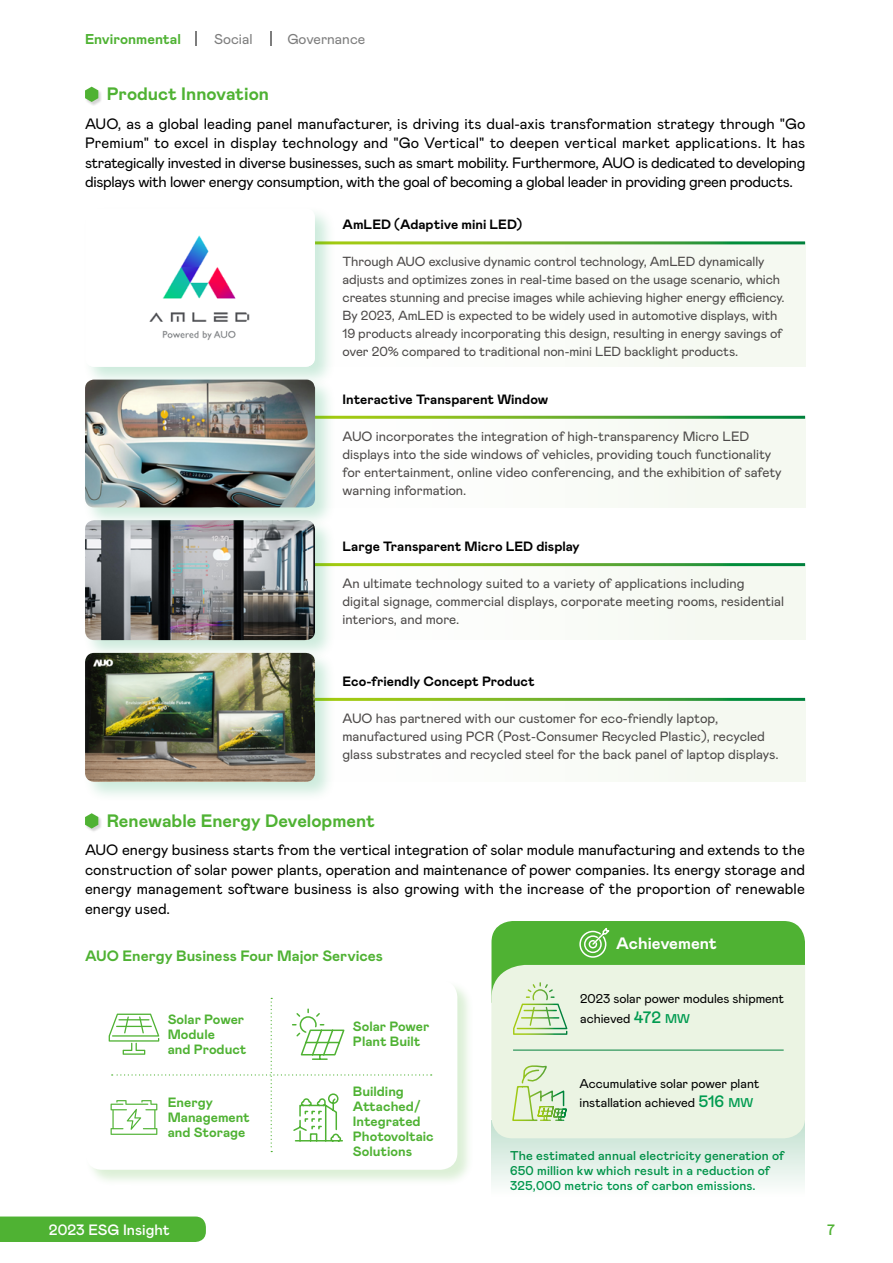
<style>
.page{position:relative;width:893px;height:1263px;background:#fff}
.page>*{position:absolute;margin:0;border:0;box-sizing:border-box;transform-origin:0 0}
.t1{font:700 18px "Mabry Pro";color:#4fb233}
.t2{font:700 16.5px "Mabry Pro";color:#fff}
.t3{font:15px/19.5px "Mabry Pro";letter-spacing:-.01em;color:#000;text-align:justify}
.t4{font:700 15px "Mabry Pro";color:#4fb233}
.t5{font:500 15px "Mabry Pro";color:#fff}
.t6{font:500 15px "Mabry Pro";color:#4fb233}
.t7{font:14.25px "Mabry Pro";color:#7d7d7d}
.t8{font:700 14.25px "Mabry Pro";color:#4fb233}
.t9{font:13.5px/18px "Mabry Pro";color:#4c4948}
.t10{font:700 13.5px/15px "Mabry Pro";color:#4fb233}
.t11{font:700 13.5px "Mabry Pro";color:#000}
.t12{font:13.2px/18px "Mabry Pro";letter-spacing:-.005em;color:#4c4948}
.t13{font:500 12.75px/15px "Mabry Pro";letter-spacing:.01em;color:#009b50}
.t14{font:12.75px/19.6px "Mabry Pro";color:#000}
.s1{font-weight:500;font-size:16.5px;color:#009b50}
.s2{font-weight:500;color:#009b50}
</style>
<div class="page">
<svg style="left:196px;top:31px;width:1px;height:15px"></svg>
<svg style="left:270px;top:31px;width:1px;height:15px"></svg>
<div style="left:85px;top:86px;width:17px;height:20px;background:#000;opacity:.17"></div>
<svg style="left:85px;top:87px;width:13px;height:15px"></svg>
<div style="left:85px;top:813px;width:17px;height:19px;background:#000;opacity:.17"></div>
<svg style="left:85px;top:813px;width:13px;height:15px"></svg>
<div style="left:85px;top:980px;width:389px;height:207px;background:#4fb233;opacity:.2"></div>
<div style="left:85px;top:980px;width:372px;height:190px;background:#fff;border-radius:17px"></div>
<svg style="left:109px;top:998px;width:323px;height:154px"></svg>
<svg style="left:491px;top:1138px;width:314px;height:47px"></svg>
<div style="left:491px;top:1035px;width:314px;height:103px;background:#ebf4e3"></div>
<hr style="left:513px;top:1050px;width:271px;height:1px;background:#00803c">
<svg style="left:511px;top:1064px;width:57px;height:58px;background:#d3e7c0"></svg>
<svg style="left:491px;top:921px;width:314px;height:114px;background:#aeda9e"></svg>
<div style="left:85px;top:564px;width:720px;height:76px;background:#f5f9f1"></div>
<hr style="left:315px;top:563px;width:490px;height:3px;background:#fff">
<div style="left:82px;top:517px;width:254px;height:144px;background:#009b50;opacity:.2"></div>
<img style="left:85px;top:528px;width:230px;height:112px">
<div style="left:85px;top:699px;width:720px;height:83px;background:#f9fbf7"></div>
<hr style="left:315px;top:698px;width:490px;height:3px;background:#fff">
<div style="left:82px;top:650px;width:254px;height:153px;background:#009b50;opacity:.2"></div>
<img style="left:85px;top:653px;width:230px;height:129px">
<div style="left:85px;top:243px;width:720px;height:124px;background:#f5f9f1"></div>
<hr style="left:315px;top:241px;width:490px;height:3px;background:#fff">
<div style="left:82px;top:206px;width:254px;height:182px;background:#009b50;opacity:.2"></div>
<img style="left:85px;top:208px;width:230px;height:159px">
<div style="left:85px;top:417px;width:720px;height:90px;background:#f5f9f1"></div>
<hr style="left:315px;top:416px;width:490px;height:3px;background:#fff">
<div style="left:82px;top:377px;width:254px;height:151px;background:#009b50;opacity:.2"></div>
<img style="left:85px;top:380px;width:230px;height:127px">
<div style="left:0;top:1216px;width:206px;height:26px;background:#4fb233"></div>
<p class="t8" style="left:85px;top:28px;width:98px">Environmental</p>
<p class="t7" style="left:214px;top:29px;width:40px">Social</p>
<p class="t7" style="left:287px;top:29px;width:79px">Governance</p>
<p class="t1" style="left:107px;top:81px;width:164px">Product Innovation</p>
<p class="t3" style="left:85px;top:113px;width:722px">AUO, as a global leading panel manufacturer, is driving its dual-axis transformation strategy through "Go Premium" to excel in display technology and "Go Vertical" to deepen vertical market applications. It has strategically invested in diverse businesses, such as smart mobility. Furthermore, AUO is dedicated to developing displays with lower energy consumption, with the goal of becoming a global leader in providing green products.</p>
<p class="t11" style="left:342px;top:215px;width:181px">AmLED (Adaptive mini LED)</p>
<p class="t12" style="left:342px;top:252px;width:444px">Through AUO exclusive dynamic control technology, AmLED dynamically adjusts and optimizes zones in real-time based on the usage scenario, which creates stunning and precise images while achieving higher energy efficiency.<br>By 2023, AmLED is expected to be widely used in automotive displays, with 19 products already incorporating this design, resulting in energy savings of over 20% compared to traditional non-mini LED backlight products.</p>
<p class="t11" style="left:342px;top:389px;width:207px">Interactive Transparent Window</p>
<p class="t9" style="left:342px;top:426px;width:441px">AUO incorporates the integration of high-transparency Micro LED displays into the side windows of vehicles, providing touch functionality for entertainment, online video conferencing, and the exhibition of safety warning information.</p>
<p class="t11" style="left:342px;top:536px;width:239px">Large Transparent Micro LED display</p>
<p class="t9" style="left:342px;top:574px;width:443px">An ultimate technology suited to a variety of applications including digital signage, commercial displays, corporate meeting rooms, residential interiors, and more.</p>
<p class="t11" style="left:342px;top:671px;width:194px">Eco-friendly Concept Product</p>
<p class="t9" style="left:342px;top:709px;width:437px">AUO has partnered with our customer for eco-friendly laptop, manufactured using PCR (Post-Consumer Recycled Plastic), recycled glass substrates and recycled steel for the back panel of laptop displays.</p>
<p class="t1" style="left:107px;top:808px;width:270px">Renewable Energy Development</p>
<p class="t3" style="left:85px;top:839px;width:721px">AUO energy business starts from the vertical integration of solar module manufacturing and extends to the construction of solar power plants, operation and maintenance of power companies. Its energy storage and energy management software business is also growing with the increase of the proportion of renewable energy used.</p>
<p class="t4" style="left:85px;top:945px;width:300px">AUO Energy Business Four Major Services</p>
<p class="t2" style="left:616px;top:931px;width:102px">Achievement</p>
<p class="t10" style="left:168px;top:1011px;width:80px">Solar Power<br>Module<br>and Product</p>
<p class="t10" style="left:168px;top:1094px;width:84px">Energy<br>Management and Storage</p>
<p class="t10" style="left:353px;top:1019px;width:78px">Solar Power<br>Plant Built</p>
<p class="t10" style="left:353px;top:1083px;width:82px">Building<br>Attached/<br>Integrated<br>Photovoltaic<br>Solutions</p>
<p class="t14" style="left:580px;top:988px;width:206px">2023 solar power modules shipment achieved <span class="s1">472</span> <span class="s2">MW</span></p>
<p class="t14" style="left:580px;top:1072px;width:181px">Accumulative solar power plant installation achieved <span class="s1">516</span> <span class="s2">MW</span></p>
<p class="t13" style="left:510px;top:1147px;width:276px">The estimated annual electricity generation of<br>650 million kw which result in a reduction of<br>325,000 metric tons of carbon emissions.</p>
<p class="t5" style="left:49px;top:1218px;width:122px">2023 ESG Insight</p>
<p class="t6" style="left:827px;top:1218px;width:9px">7</p>
</div>
